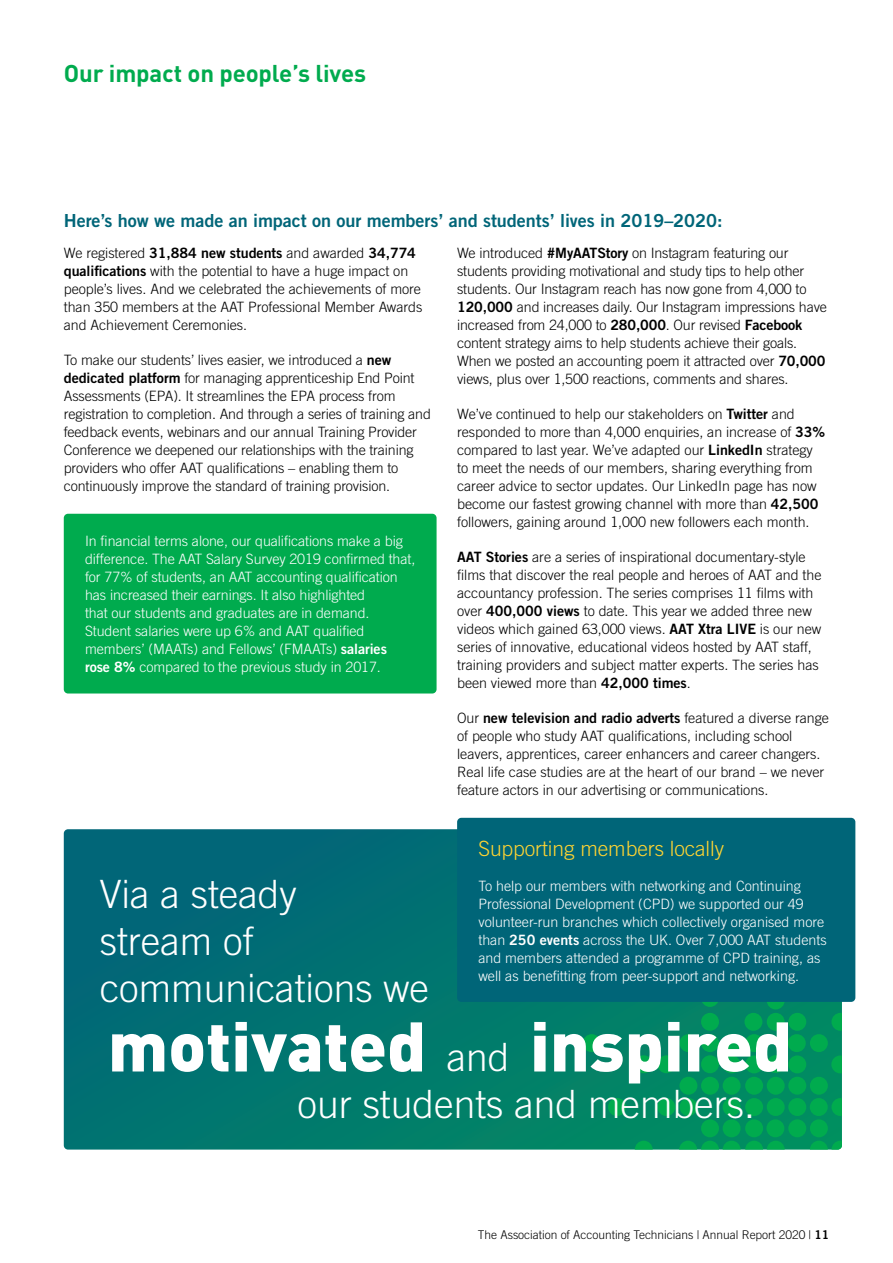
<style>
.page{position:relative;width:893px;height:1263px;background:#fff}
.page>*{position:absolute;margin:0;border:0;box-sizing:border-box;transform-origin:0 0}
.t1{font:900 69px "DINOT";color:#fff}
.t2{font:300 39px/46.8px "Trade Gothic";color:#fff}
.t3{font:700 24px "DINOT";letter-spacing:-.005em;color:#00ab4e}
.t4{font:300 21px "Trade Gothic";letter-spacing:-.005em;color:#ffd432}
.t5{font:18px "Trade Gothic Bold Two";letter-spacing:-.005em;color:#006578}
.t6{font:300 14.25px/18px "Trade Gothic";letter-spacing:-.005em;color:#000}
.t7{font:300 14.25px/18px "Trade Gothic";letter-spacing:-.005em;color:#fff}
.t8{font:14.25px "Trade Gothic Bold Two";letter-spacing:-.005em;color:#000}
.t9{font:300 12px "Trade Gothic";letter-spacing:-.005em;color:#000}
.s1{font-family:"Trade Gothic";font-weight:300}
.s2{font-family:"Trade Gothic Bold Two";font-weight:400}
.s3{font-family:"Trade Gothic";font-weight:300;font-size:39px}
</style>
<div class="page">
<svg style="left:64px;top:829px;width:778px;height:320px;background:#01746f"></svg>
<div style="left:701px;top:1013px;width:18px;height:18px;background:#00ab4e;border-radius:9px"></div>
<div style="left:701px;top:989px;width:18px;height:18px;background:#00ab4e;border-radius:9px"></div>
<div style="left:744px;top:1013px;width:18px;height:18px;background:#00ab4e;border-radius:9px"></div>
<div style="left:679px;top:1034px;width:18px;height:18px;background:#00ab4e;border-radius:9px"></div>
<div style="left:583px;top:1034px;width:18px;height:18px;background:#00ab4e;border-radius:9px"></div>
<div style="left:701px;top:1034px;width:18px;height:18px;background:#00ab4e;border-radius:9px"></div>
<div style="left:723px;top:1034px;width:18px;height:18px;background:#00ab4e;border-radius:9px"></div>
<div style="left:723px;top:1055px;width:18px;height:18px;background:#00ab4e;border-radius:9px"></div>
<div style="left:679px;top:1077px;width:18px;height:18px;background:#00ab4e;border-radius:9px"></div>
<div style="left:701px;top:1077px;width:18px;height:18px;background:#00ab4e;border-radius:9px"></div>
<div style="left:701px;top:1055px;width:18px;height:18px;background:#00ab4e;border-radius:9px"></div>
<div style="left:657px;top:1055px;width:18px;height:18px;background:#00ab4e;border-radius:9px"></div>
<div style="left:635px;top:1055px;width:18px;height:18px;background:#00ab4e;border-radius:9px"></div>
<div style="left:723px;top:1077px;width:18px;height:18px;background:#00ab4e;border-radius:9px"></div>
<div style="left:679px;top:1098px;width:18px;height:18px;background:#00ab4e;border-radius:9px"></div>
<div style="left:657px;top:1098px;width:18px;height:18px;background:#00ab4e;border-radius:9px"></div>
<div style="left:608px;top:1098px;width:18px;height:18px;background:#00ab4e;border-radius:9px"></div>
<div style="left:701px;top:1119px;width:18px;height:18px;background:#00ab4e;border-radius:9px"></div>
<div style="left:723px;top:1119px;width:18px;height:18px;background:#00ab4e;border-radius:9px"></div>
<div style="left:723px;top:1098px;width:18px;height:18px;background:#00ab4e;border-radius:9px"></div>
<svg style="left:635px;top:1141px;width:18px;height:8px"></svg>
<div style="left:767px;top:1013px;width:18px;height:18px;background:#00ab4e;border-radius:9px"></div>
<div style="left:767px;top:991px;width:18px;height:18px;background:#00ab4e;border-radius:9px"></div>
<div style="left:788px;top:1013px;width:18px;height:18px;background:#00ab4e;border-radius:9px"></div>
<svg style="left:831px;top:1013px;width:11px;height:18px"></svg>
<div style="left:745px;top:1034px;width:18px;height:18px;background:#00ab4e;border-radius:9px"></div>
<div style="left:788px;top:1034px;width:18px;height:18px;background:#00ab4e;border-radius:9px"></div>
<div style="left:810px;top:1034px;width:18px;height:18px;background:#00ab4e;border-radius:9px"></div>
<div style="left:745px;top:1055px;width:18px;height:18px;background:#00ab4e;border-radius:9px"></div>
<div style="left:788px;top:1055px;width:18px;height:18px;background:#00ab4e;border-radius:9px"></div>
<div style="left:788px;top:1077px;width:18px;height:18px;background:#00ab4e;border-radius:9px"></div>
<div style="left:745px;top:1077px;width:18px;height:18px;background:#00ab4e;border-radius:9px"></div>
<div style="left:767px;top:1077px;width:18px;height:18px;background:#00ab4e;border-radius:9px"></div>
<div style="left:767px;top:1055px;width:18px;height:18px;background:#00ab4e;border-radius:9px"></div>
<div style="left:810px;top:1077px;width:18px;height:18px;background:#00ab4e;border-radius:9px"></div>
<svg style="left:831px;top:1055px;width:11px;height:18px"></svg>
<div style="left:745px;top:1098px;width:18px;height:18px;background:#00ab4e;border-radius:9px"></div>
<div style="left:767px;top:1098px;width:18px;height:18px;background:#00ab4e;border-radius:9px"></div>
<div style="left:788px;top:1098px;width:18px;height:18px;background:#00ab4e;border-radius:9px"></div>
<div style="left:810px;top:1098px;width:18px;height:18px;background:#00ab4e;border-radius:9px"></div>
<svg style="left:831px;top:1098px;width:11px;height:18px"></svg>
<div style="left:745px;top:1119px;width:18px;height:18px;background:#00ab4e;border-radius:9px"></div>
<div style="left:766px;top:1119px;width:18px;height:18px;background:#00ab4e;border-radius:9px"></div>
<div style="left:788px;top:1119px;width:18px;height:18px;background:#00ab4e;border-radius:9px"></div>
<div style="left:810px;top:1119px;width:18px;height:18px;background:#00ab4e;border-radius:9px"></div>
<svg style="left:679px;top:1141px;width:106px;height:8px"></svg>
<svg style="left:810px;top:1141px;width:32px;height:8px"></svg>
<div style="left:64px;top:514px;width:373px;height:179px;background:#00ab4e;border-radius:4px"></div>
<div style="left:457px;top:818px;width:398px;height:184px;background:#006578;border-radius:4px"></div>
<h3 class="t3" style="left:64px;top:55px;width:304px">Our impact on people’s lives</h3>
<p class="t5" style="left:64px;top:210px;width:660px">Here’s how we made an impact on our members’ and students’ lives in 2019–2020:</p>
<p class="t8" style="left:64px;top:244px;width:354px"><span class="s1">We registered</span> 31,884 new students <span class="s1">and awarded</span> 34,774</p>
<p class="t6" style="left:64px;top:262px;width:360px"><span class="s2">qualifications</span> with the potential to have a huge impact on people’s lives. And we celebrated the achievements of more than 350 members at the AAT Professional Member Awards and Achievement Ceremonies.</p>
<p class="t6" style="left:64px;top:351px;width:369px">To make our students’ lives easier, we introduced a <span class="s2">new dedicated platform</span> for managing apprenticeship End Point Assessments (EPA). It streamlines the EPA process from registration to completion. And through a series of training and feedback events, webinars and our annual Training Provider Conference we deepened our relationships with the training providers who offer AAT qualifications – enabling them to continuously improve the standard of training provision.</p>
<p class="t6" style="left:457px;top:244px;width:371px">We introduced <span class="s2">#MyAATStory</span> on Instagram featuring our students providing motivational and study tips to help other students. Our Instagram reach has now gone from 4,000 to <span class="s2">120,000</span> and increases daily. Our Instagram impressions have increased from 24,000 to <span class="s2">280,000</span>. Our revised <span class="s2">Facebook </span>content strategy aims to help students achieve their goals.<br>When we posted an accounting poem it attracted over <span class="s2">70,000 </span>views, plus over 1,500 reactions, comments and shares.</p>
<p class="t6" style="left:457px;top:405px;width:370px">We’ve continued to help our stakeholders on <span class="s2">Twitter</span> and responded to more than 4,000 enquiries, an increase of <span class="s2">33% </span>compared to last year. We’ve adapted our <span class="s2">LinkedIn</span> strategy to meet the needs of our members, sharing everything from career advice to sector updates. Our LinkedIn page has now become our fastest growing channel with more than <span class="s2">42,500 </span>followers, gaining around 1,000 new followers each month.</p>
<p class="t6" style="left:457px;top:548px;width:366px"><span class="s2">AAT Stories</span> are a series of inspirational documentary-style films that discover the real people and heroes of AAT and the accountancy profession. The series comprises 11 films with over <span class="s2">400,000 views</span> to date. This year we added three new videos which gained 63,000 views. <span class="s2">AAT Xtra LIVE</span> is our new series of innovative, educational videos hosted by AAT staff, training providers and subject matter experts. The series has been viewed more than <span class="s2">42,000 times</span>.</p>
<p class="t8" style="left:457px;top:709px;width:373px"><span class="s1">Our</span> new television and radio adverts <span class="s1">featured a diverse range</span></p>
<p class="t6" style="left:457px;top:727px;width:369px">of people who study AAT qualifications, including school leavers, apprentices, career enhancers and career changers.<br>Real life case studies are at the heart of our brand – we never feature actors in our advertising or communications.</p>
<p class="t7" style="left:85px;top:532px;width:332px">In financial terms alone, our qualifications make a big difference. The AAT Salary Survey 2019 confirmed that, for 77% of students, an AAT accounting qualification has increased their earnings. It also highlighted<br>that our students and graduates are in demand.<br>Student salaries were up 6% and AAT qualified members’ (MAATs) and Fellows’ (FMAATs) <span class="s2">salaries rose 8%</span> compared to the previous study in 2017.</p>
<h2 class="t2" style="left:100px;top:871px;width:331px">Via a steady<br>stream of communications we</h2>
<h3 class="t4" style="left:478px;top:836px;width:247px">Supporting members locally</h3>
<p class="t7" style="left:478px;top:876px;width:350px">To help our members with networking and Continuing Professional Development (CPD) we supported our 49 volunteer-run branches which collectively organised more than <span class="s2">250 events</span> across the UK. Over 7,000 AAT students and members attended a programme of CPD training, as well as benefitting from peer-support and networking.</p>
<h1 class="t1" style="left:108px;top:991px;width:686px">motivated <span class="s3">and</span> inspired</h1>
<h2 class="t2" style="left:298px;top:1081px;width:459px">our students and members.</h2>
<p class="t9" style="left:478px;top:1227px;width:353px">The Association of Accounting Technicians | Annual Report 2020 | <span class="s2">11</span></p>
</div>
